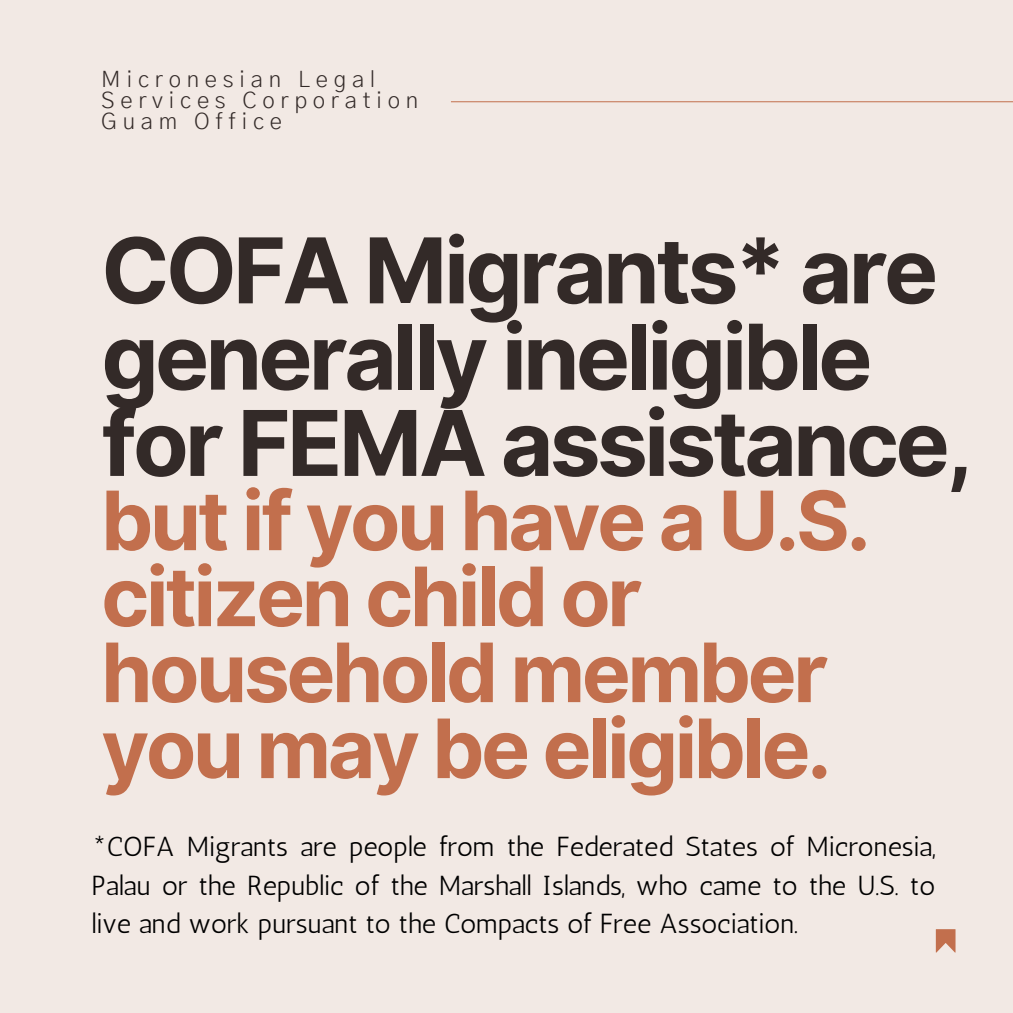
<style>
.page{position:relative;width:1013px;height:1013px;background:#fff}
.page>*{position:absolute;margin:0;border:0;box-sizing:border-box;transform-origin:0 0}
.t1{font:700 90.62px/86.2px "Inter";letter-spacing:-.04em;color:#332a28}
.t2{font:700 81.88px/76px "Inter";letter-spacing:-.04em;color:#c26f4d}
.t3{font:27.5px/38.5px "Antic";color:#000;text-align:justify}
.t4{font:300 22.5px/20.6px "Gothic A1";letter-spacing:.255em;color:#332a28}
</style>
<div class="page">
<div style="left:0;top:0;width:1012px;height:1012px;background:#f2e9e4"></div>
<svg style="left:935px;top:929px;width:20px;height:23px"></svg>
<hr style="left:451px;top:101px;width:561px;height:1px;background:#c26f4d">
<p class="t4" style="left:101px;top:70px;width:318px">Micronesian Legal<br>Services Corporation<br>Guam Office</p>
<p class="t1" style="left:101px;top:227px;width:873px">COFA Migrants* are generally ineligible for FEMA assistance,</p>
<p class="t2" style="left:101px;top:482px;width:771px">but if you have a U.S. citizen child or household member you may be eligible.</p>
<p class="t3" style="left:91px;top:827px;width:845px">*COFA Migrants are people from the Federated States of Micronesia, Palau or the Republic of the Marshall Islands, who came to the U.S. to live and work pursuant to the Compacts of Free Association.</p>
</div>
